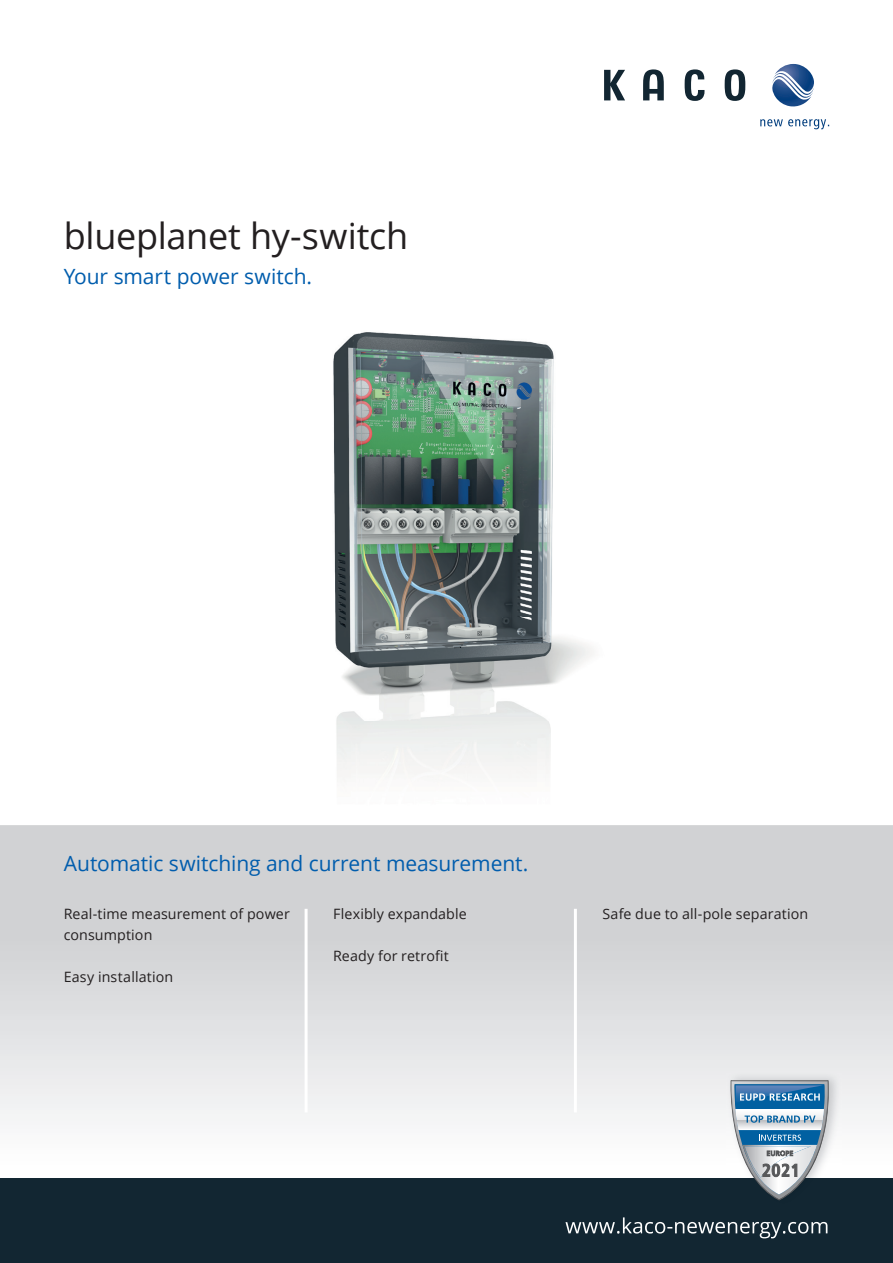
<style>
.page{position:relative;width:893px;height:1263px;background:#fff}
.page>*{position:absolute;margin:0;border:0;box-sizing:border-box;transform-origin:0 0}
.t1{font:36px "Open Sans";letter-spacing:-.01em;color:#231f20}
.t2{font:21px "Open Sans";letter-spacing:-.005em;color:#015dad}
.t3{font:21px "Open Sans";color:#fff}
.t4{font:14.25px/21px "Open Sans";letter-spacing:.01em;color:#231f20}
</style>
<div class="page">
<svg style="left:604px;top:69px;width:141px;height:32px"></svg>
<svg style="left:772px;top:64px;width:42px;height:43px"></svg>
<svg style="left:760px;top:119px;width:69px;height:10px"></svg>
<img style="left:333px;top:332px;width:261px;height:450px">
<svg style="left:0;top:825px;width:893px;height:296px;background:#dbdcdd"></svg>
<svg style="left:303px;top:923px;width:3px;height:198px"></svg>
<hr style="left:574px;top:923px;width:3px;height:203px;background:#f4f5f5">
<div style="left:0;top:1178px;width:893px;height:85px;background:#122632"></div>
<div style="left:565px;top:1217px;width:262px;height:21px;background:#122632"></div>
<hr style="left:305px;top:909px;width:3px;height:203px;background:#fff">
<hr style="left:574px;top:909px;width:3px;height:203px;background:#fff">
<img style="left:726px;top:1072px;width:116px;height:136px">
<svg style="left:730px;top:1080px;width:99px;height:120px"></svg>
<h1 class="t1" style="left:64px;top:211px;width:346px">blueplanet hy-switch</h1>
<h2 class="t2" style="left:64px;top:262px;width:250px">Your smart power switch.</h2>
<h2 class="t2" style="left:64px;top:849px;width:466px">Automatic switching and current measurement.</h2>
<p class="t4" style="left:64px;top:903px;width:228px">Real-time measurement of power consumption</p>
<p class="t4" style="left:64px;top:966px;width:111px">Easy installation</p>
<p class="t4" style="left:333px;top:903px;width:135px">Flexibly expandable</p>
<p class="t4" style="left:333px;top:945px;width:117px">Ready for retrofit</p>
<p class="t4" style="left:602px;top:903px;width:207px">Safe due to all-pole separation</p>
<h2 class="t3" style="left:565px;top:1211px;width:265px">www.kaco-newenergy.com</h2>
</div>
